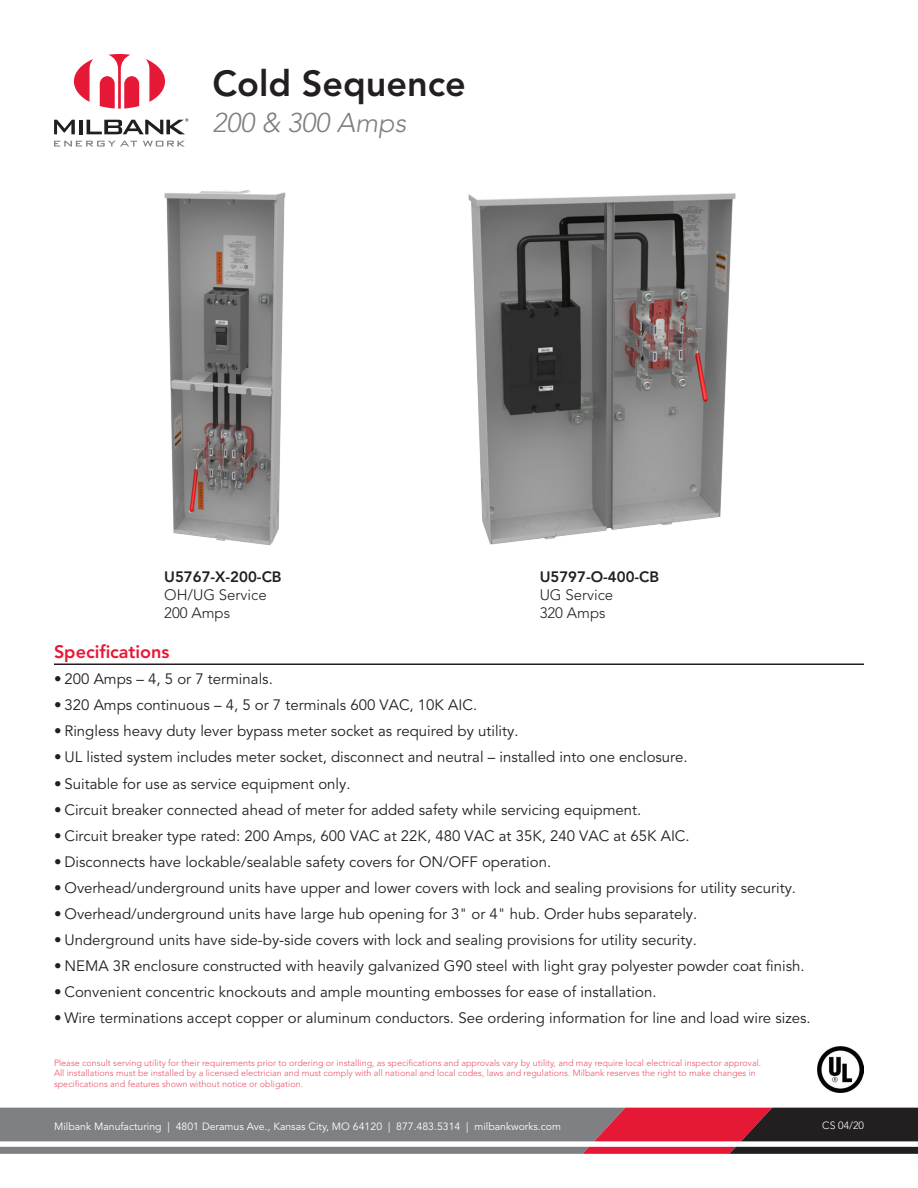
<style>
.page{position:relative;width:918px;height:1188px;background:#fff}
.page>*{position:absolute;margin:0;border:0;box-sizing:border-box;transform-origin:0 0}
.t1{font:800 36px "Avenir LT Std";color:#231f20}
.t2{font:italic 300 27px "Avenir LT Std";color:#7e8083}
.Subtitle{font:800 18px "Avenir LT Std";color:#e51836}
.t3{font:15px "Avenir LT Std";color:#231f20}
.t4{font:300 15px "Avenir LT Std";color:#231f20}
.t5{font:800 15px "Avenir LT Std";color:#231f20}
.t6{font:10.5px "Avenir LT Std";color:#fff}
.t7{font:300 10.5px "Avenir LT Std";color:#fff}
.t8{font:300 9px/10.8px "Avenir LT Std";color:#ec5269}
.s1{font-weight:300}
</style>
<div class="page">
<img style="left:164px;top:190px;width:122px;height:356px">
<img style="left:468px;top:193px;width:268px;height:352px">
<hr style="left:54px;top:663px;width:810px;height:2px;background:#231f20">
<svg style="left:0;top:1108px;width:918px;height:46px;background:#8d7177"></svg>
<svg style="left:74px;top:59px;width:19px;height:43px"></svg>
<svg style="left:100px;top:54px;width:39px;height:55px"></svg>
<svg style="left:146px;top:59px;width:19px;height:43px"></svg>
<svg style="left:143px;top:141px;width:42px;height:6px"></svg>
<svg style="left:54px;top:141px;width:83px;height:6px"></svg>
<svg style="left:54px;top:120px;width:21px;height:14px"></svg>
<hr style="left:79px;top:120px;width:4px;height:14px;background:#231f20">
<svg style="left:87px;top:118px;width:101px;height:16px"></svg>
<img style="left:818px;top:1046px;width:46px;height:47px">
<p class="t1" style="left:212px;top:62px;width:255px">Cold Sequence</p>
<p class="t2" style="left:212px;top:107px;width:195px">200 &amp; 300 Amps</p>
<p class="t5" style="left:164px;top:568px;width:119px">U5767-X-200-CB</p>
<p class="t4" style="left:164px;top:586px;width:104px">OH/UG Service</p>
<p class="t4" style="left:164px;top:604px;width:67px">200 Amps</p>
<p class="t5" style="left:540px;top:568px;width:121px">U5797-O-400-CB</p>
<p class="t4" style="left:540px;top:586px;width:75px">UG Service</p>
<p class="t4" style="left:540px;top:604px;width:67px">320 Amps</p>
<p class="Subtitle" style="left:54px;top:641px;width:117px">Specifications</p>
<p class="t3" style="left:54px;top:670px;width:220px">• 200 Amps – 4, 5 or 7 terminals.</p>
<p class="t3" style="left:54px;top:696px;width:425px">• 320 Amps continuous – 4, 5 or 7 terminals 600 VAC, 10K AIC.</p>
<p class="t3" style="left:54px;top:723px;width:466px">• Ringless heavy duty lever bypass meter socket as required by utility.</p>
<p class="t3" style="left:54px;top:749px;width:635px">• UL listed system includes meter socket, disconnect and neutral – installed into one enclosure.</p>
<p class="t3" style="left:54px;top:775px;width:298px">• Suitable for use as service equipment only.</p>
<p class="t3" style="left:54px;top:801px;width:589px">• Circuit breaker connected ahead of meter for added safety while servicing equipment.</p>
<p class="t3" style="left:54px;top:827px;width:637px">• Circuit breaker type rated: 200 Amps, 600 VAC at 22K, 480 VAC at 35K, 240 VAC at 65K AIC.</p>
<p class="t3" style="left:54px;top:853px;width:499px">• Disconnects have lockable/sealable safety covers for ON/OFF operation.</p>
<p class="t3" style="left:54px;top:879px;width:744px">• Overhead/underground units have upper and lower covers with lock and sealing provisions for utility security.</p>
<p class="t3" style="left:54px;top:905px;width:645px">• Overhead/underground units have large hub opening for 3<span class="s1">"</span> or 4<span class="s1">"</span> hub. Order hubs separately.</p>
<p class="t3" style="left:54px;top:931px;width:644px">• Underground units have side-by-side covers with lock and sealing provisions for utility security.</p>
<p class="t3" style="left:54px;top:957px;width:752px">• NEMA 3R enclosure constructed with heavily galvanized G90 steel with light gray polyester powder coat finish.</p>
<p class="t3" style="left:54px;top:984px;width:604px">• Convenient concentric knockouts and ample mounting embosses for ease of installation.</p>
<p class="t3" style="left:54px;top:1010px;width:758px">• Wire terminations accept copper or aluminum conductors. See ordering information for line and load wire sizes.</p>
<p class="t8" style="left:54px;top:1057px;width:709px">Please consult serving utility for their requirements prior to ordering or installing, as specifications and approvals vary by utility, and may require local electrical inspector approval.<br>All installations must be installed by a licensed electrician and must comply with all national and local codes, laws and regulations. Milbank reserves the right to make changes in specifications and features shown without notice or obligation.</p>
<p class="t6" style="left:54px;top:1120px;width:509px">Milbank Manufacturing | 4801 Deramus Ave., Kansas City, MO 64120 | 877.483.5314 | milbankworks.com</p>
<p class="t7" style="left:822px;top:1119px;width:43px">CS 04/20</p>
</div>
